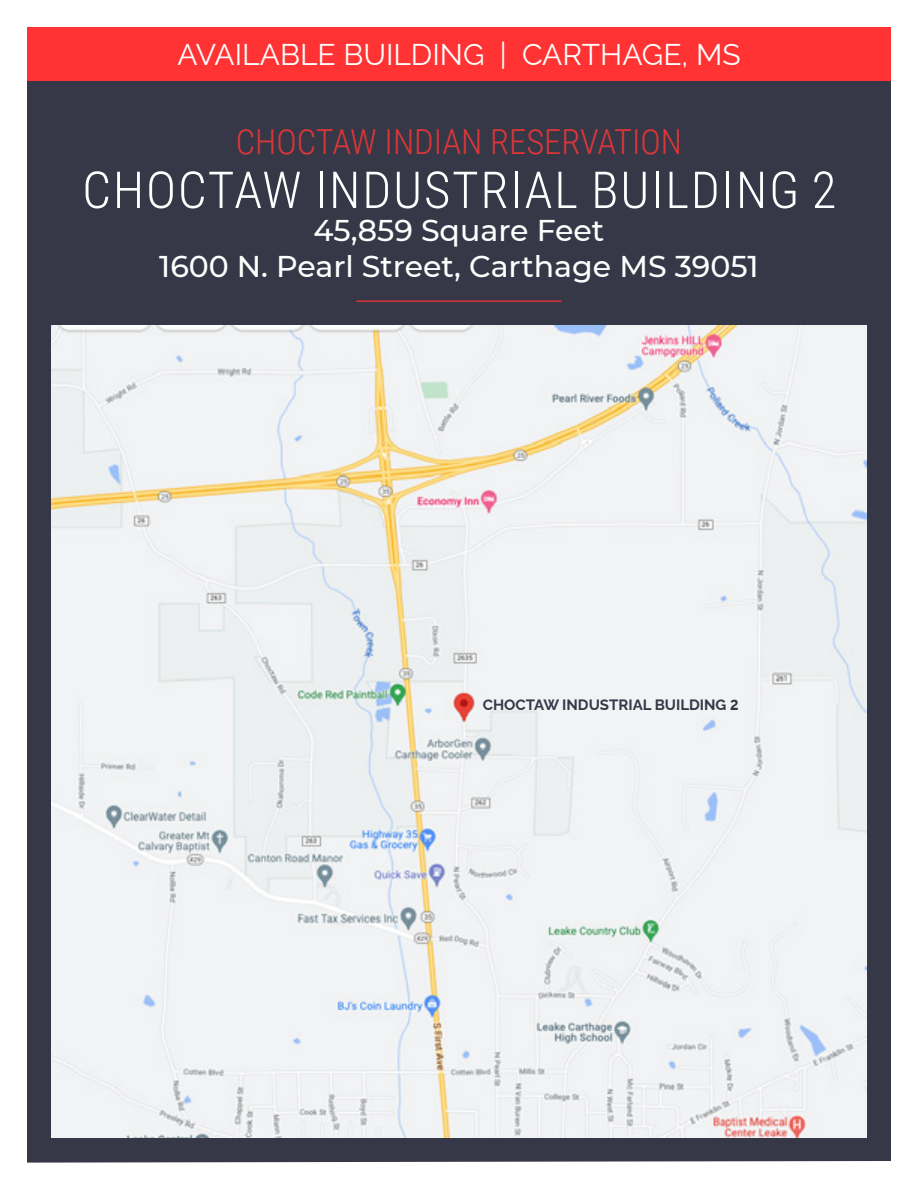
<style>
.page{position:relative;width:918px;height:1188px;background:#fff}
.page>*{position:absolute;margin:0;border:0;box-sizing:border-box;transform-origin:0 0}
.t1{font:300 51px "Roboto Condensed";letter-spacing:.035em;color:#fff}
.t2{font:300 34.5px "Roboto Condensed";color:#dc3638}
.t3{font:500 30px/36.2px "Montserrat";color:#fff;text-align:center}
.t4{font:30px "Raleway";color:#fff}
.t5{font:700 15px "Raleway";color:#373847}
.s1{font-size:18px}
</style>
<div class="page">
<div style="left:27px;top:81px;width:864px;height:1082px;background:#373847"></div>
<img style="left:52px;top:325px;width:814px;height:812px">
<hr style="left:356px;top:300px;width:206px;height:2px;background:#dc3638">
<div style="left:27px;top:27px;width:864px;height:54px;background:#f33"></div>
<p class="t4" style="left:177px;top:31px;width:565px">AVAILABLE BUILDING | CARTHAGE, MS</p>
<p class="t2" style="left:236px;top:118px;width:448px">CHOCTAW INDIAN RESERVATION</p>
<h1 class="t1" style="left:82px;top:154px;width:756px">CHOCTAW INDUSTRIAL BUILDING 2</h1>
<p class="t3" style="left:159px;top:211px;width:601px">45,859 Square Feet<br>1600 N. Pearl Street, Carthage MS 39051</p>
<p class="t5" style="left:483px;top:693px;width:257px">CHOCTAW INDUSTRIAL BUILDING <span class="s1">2</span></p>
</div>
